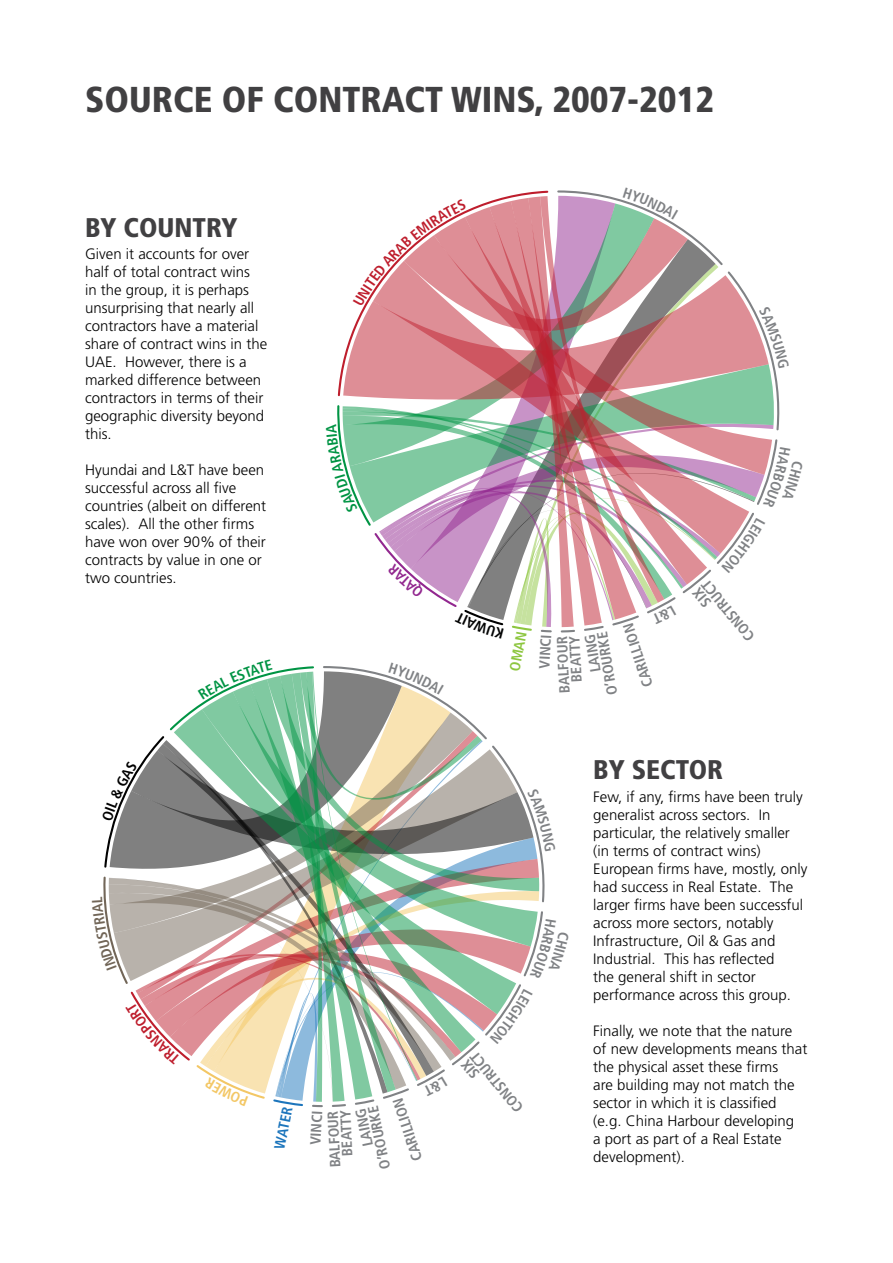
<style>
.page{position:relative;width:893px;height:1263px;background:#fff}
.page>*{position:absolute;margin:0;border:0;box-sizing:border-box;transform-origin:0 0}
.t1{font:900 condensed 36px "Frutiger LT Std";color:#414042}
.t2{font:900 condensed 27px "Frutiger LT Std";color:#414042}
.t3{font:300 15px/18px "Frutiger LT Std";color:#000}
.t4{font:700 condensed 14.7px/12.6px "Frutiger LT Std";color:#808285;text-align:right}
.t5{font:700 condensed 14.7px "Frutiger LT Std";color:#1c75bc}
.t6{font:700 condensed 14.7px "Frutiger LT Std";color:#8dc63f}
</style>
<div class="page">
<svg style="left:337px;top:190px;width:443px;height:443px"></svg>
<svg style="left:103px;top:666px;width:442px;height:442px"></svg>
<h1 class="t1" style="left:85px;top:78px;width:631px">SOURCE OF CONTRACT WINS, 2007-2012</h1>
<h2 class="t2" style="left:85px;top:211px;width:154px">BY COUNTRY</h2>
<p class="t3" style="left:85px;top:245px;width:184px">Given it accounts for over half of total contract wins<br>in the group, it is perhaps unsurprising that nearly all contractors have a material share of contract wins in the<br>UAE. However, there is a marked difference between contractors in terms of their geographic diversity beyond this.</p>
<p class="t3" style="left:85px;top:461px;width:183px">Hyundai and L&amp;T have been successful across all five countries (albeit on different scales). All the other firms have won over 90% of their contracts by value in one or two countries.</p>
<p class="t5" style="left:271px;top:1147px;width:44px;rotate:-78deg">WATER</p>
<p class="t4" style="left:309px;top:1145px;width:36px;rotate:-87deg">VINCI</p>
<p class="t4" style="left:329px;top:1168px;width:58px;rotate:-93deg">BALFOUR<br>BEATTY</p>
<p class="t4" style="left:367px;top:1173px;width:66px;rotate:-102deg">LAING<br>O’ROURKE</p>
<p class="t4" style="left:412px;top:1163px;width:67px;rotate:-108deg">CARILLION</p>
<p class="t6" style="left:506px;top:669px;width:42px;rotate:-80deg">OMAN</p>
<p class="t4" style="left:538px;top:668px;width:36px;rotate:-87deg">VINCI</p>
<p class="t4" style="left:558px;top:694px;width:58px;rotate:-93deg">BALFOUR<br>BEATTY</p>
<p class="t4" style="left:593px;top:698px;width:66px;rotate:-99deg">LAING<br>O’ROURKE</p>
<p class="t4" style="left:642px;top:688px;width:67px;rotate:-108deg">CARILLION</p>
<p class="t4" style="left:739px;top:650px;width:76px;line-height:11.6px;rotate:-130deg">SIX<br>CONSTRUCT</p>
<p class="t4" style="left:507px;top:1122px;width:76px;line-height:11.7px;rotate:-130deg">SIX<br>CONSTRUCT</p>
<h2 class="t2" style="left:593px;top:754px;width:132px">BY SECTOR</h2>
<p class="t3" style="left:593px;top:788px;width:216px">Few, if any, firms have been truly generalist across sectors. In particular, the relatively smaller (in terms of contract wins)<br>European firms have, mostly, only had success in Real Estate. The larger firms have been successful across more sectors, notably<br>Infrastructure, Oil &amp; Gas and<br>Industrial. This has reflected<br>the general shift in sector performance across this group.</p>
<p class="t3" style="left:593px;top:1022px;width:216px">Finally, we note that the nature of new developments means that the physical asset these firms<br>are building may not match the sector in which it is classified (e.g. China Harbour developing<br>a port as part of a Real Estate development).</p>
</div>
